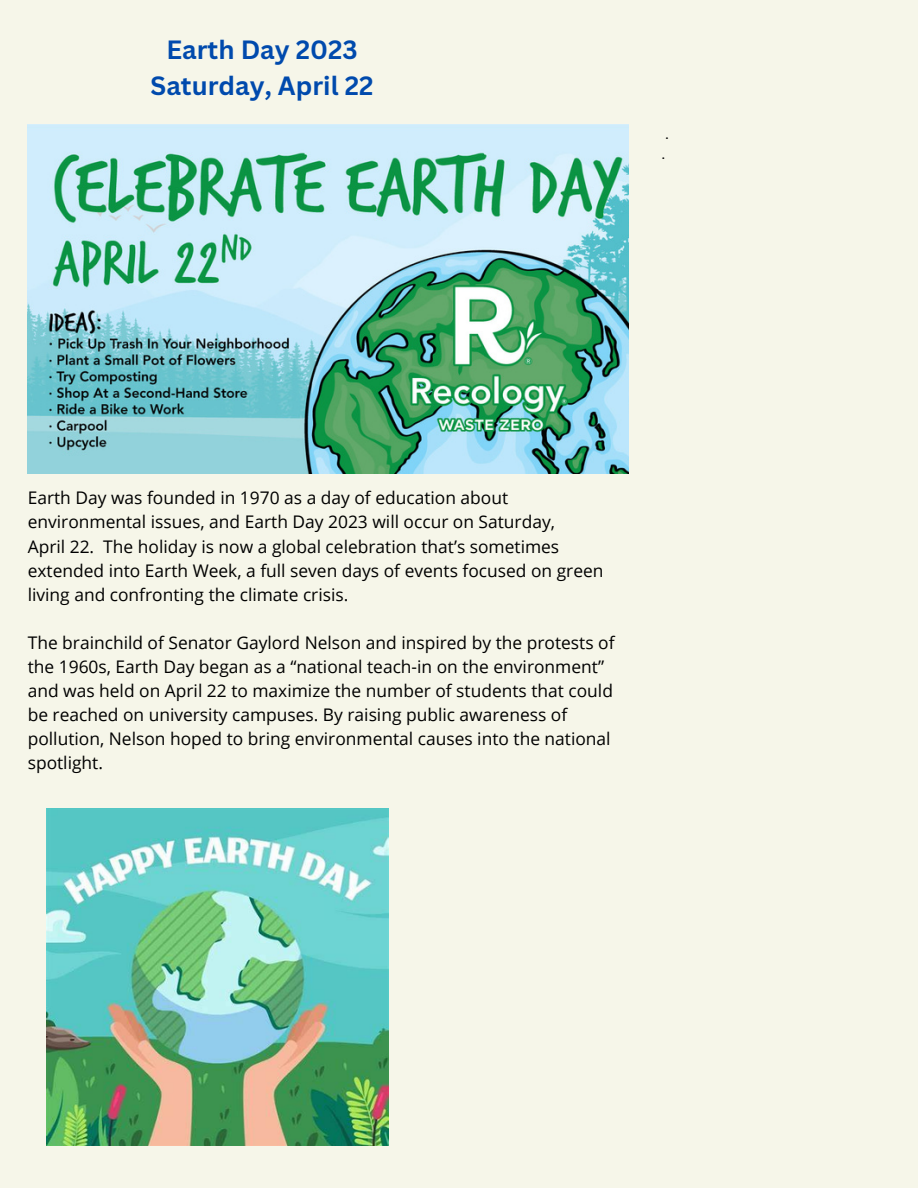
<style>
.page{position:relative;width:918px;height:1188px;background:#f6f6e9}
.page>*{position:absolute;margin:0;border:0;box-sizing:border-box;transform-origin:0 0}
.t1{font:700 25.65px/36px "Canva Sans";color:#004aad;text-align:center}
.t2{font:17.4px/24px "Open Sans";color:#000}
.t3{font:14.85px/20.2px "Canva Sans";color:#000}
</style>
<div class="page">
<img style="left:28px;top:125px;width:600px;height:349px">
<img style="left:46px;top:808px;width:342px;height:338px">
<h1 class="t1" style="left:151px;top:31px;width:224px">Earth Day 2023<br>Saturday, April 22</h1>
<p class="t3" style="left:661px;top:123px;width:9px">. .</p>
<p class="t2" style="left:28px;top:486px;width:577px">Earth Day was founded in 1970 as a day of education about environmental issues, and Earth Day 2023 will occur on Saturday,<br>April 22. The holiday is now a global celebration that’s sometimes extended into Earth Week, a full seven days of events focused on green living and confronting the climate crisis.</p>
<p class="t2" style="left:28px;top:630px;width:588px">The brainchild of Senator Gaylord Nelson and inspired by the protests of the 1960s, Earth Day began as a “national teach-in on the environment” and was held on April 22 to maximize the number of students that could be reached on university campuses. By raising public awareness of pollution, Nelson hoped to bring environmental causes into the national spotlight.</p>
</div>
